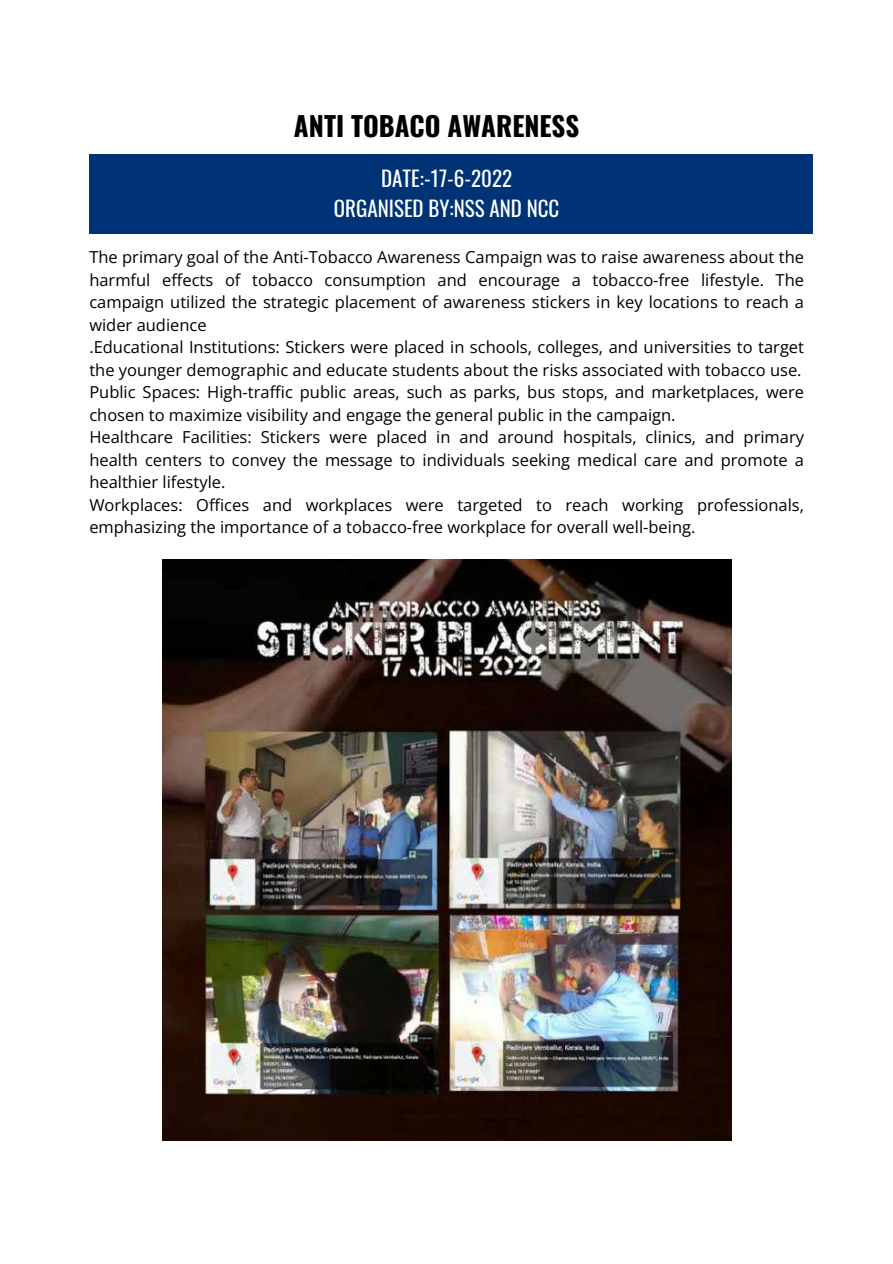
<style>
.page{position:relative;width:893px;height:1264px;background:#fff}
.page>*{position:absolute;margin:0;border:0;box-sizing:border-box;transform-origin:0 0}
.t1{font:700 27px "Oswald";color:#000}
.t2{font:21px/29.2px "Oswald";color:#fff;text-align:center}
.t3{font:16.5px/22.5px "Open Sans";color:#000}
</style>
<div class="page">
<img style="left:162px;top:559px;width:569px;height:581px">
<div style="left:89px;top:154px;width:723px;height:80px;background:#003376"></div>
<h1 class="t1" style="left:294px;top:104px;width:287px">ANTI TOBACO AWARENESS</h1>
<p class="t2" style="left:334px;top:163px;width:227px">DATE:-17-6-2022<br>ORGANISED BY:NSS AND NCC</p>
<p class="t3" style="left:89px;top:245px;width:716px">The primary goal of the Anti-Tobacco Awareness Campaign was to raise awareness about the harmful effects of tobacco consumption and encourage a tobacco-free lifestyle. The campaign utilized the strategic placement of awareness stickers in key locations to reach a wider audience<br>.Educational Institutions: Stickers were placed in schools, colleges, and universities to target the younger demographic and educate students about the risks associated with tobacco use.<br>Public Spaces: High-traffic public areas, such as parks, bus stops, and marketplaces, were chosen to maximize visibility and engage the general public in the campaign.<br>Healthcare Facilities: Stickers were placed in and around hospitals, clinics, and primary health centers to convey the message to individuals seeking medical care and promote a healthier lifestyle.<br>Workplaces: Offices and workplaces were targeted to reach working professionals, emphasizing the importance of a tobacco-free workplace for overall well-being.</p>
</div>
